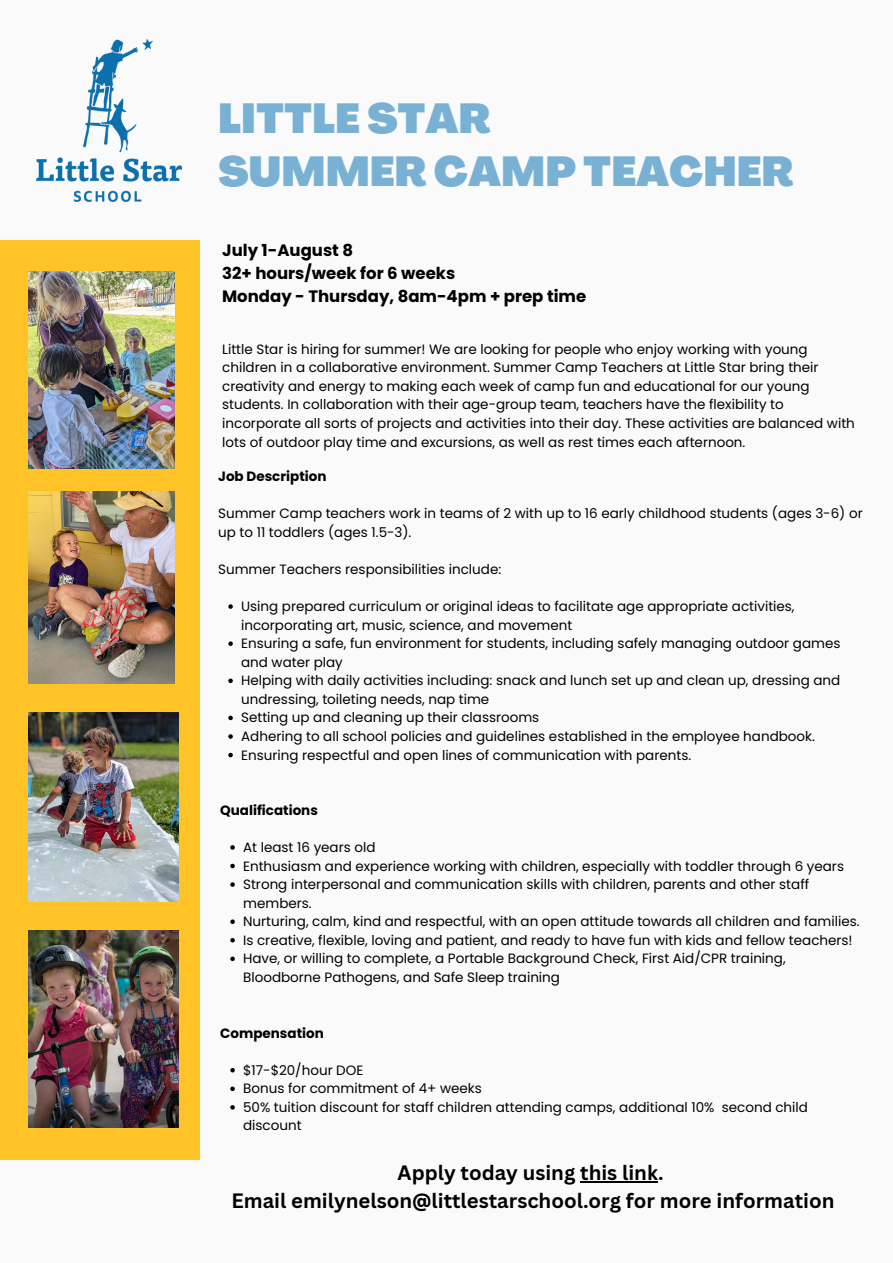
<style>
.page{position:relative;width:893px;height:1263px;background:#fafafa}
.page>*{position:absolute;margin:0;border:0;box-sizing:border-box;transform-origin:0 0}
.t1{font:900 41.25px "Agrandir";color:#78b1d4}
.t2{font:700 20.25px "Canva Sans";color:#000}
.t3{font:700 16.5px "Poppins";color:#000}
.t4{font:13.5px/18.6px "Poppins";color:#000}
.t5{font:700 13.5px "Poppins";color:#000}
</style>
<div class="page">
<div style="left:0;top:240px;width:200px;height:920px;background:#ffc328"></div>
<img style="left:28px;top:713px;width:150px;height:189px">
<img style="left:36px;top:40px;width:146px;height:161px">
<img style="left:28px;top:491px;width:147px;height:193px">
<img style="left:28px;top:272px;width:147px;height:197px">
<img style="left:28px;top:930px;width:150px;height:197px">
<svg style="left:228px;top:604px;width:5px;height:5px"></svg>
<svg style="left:228px;top:641px;width:5px;height:5px"></svg>
<svg style="left:228px;top:678px;width:5px;height:5px"></svg>
<svg style="left:228px;top:716px;width:5px;height:4px"></svg>
<svg style="left:228px;top:734px;width:5px;height:5px"></svg>
<svg style="left:228px;top:753px;width:5px;height:4px"></svg>
<svg style="left:230px;top:845px;width:5px;height:5px"></svg>
<svg style="left:230px;top:864px;width:5px;height:4px"></svg>
<svg style="left:230px;top:882px;width:5px;height:5px"></svg>
<svg style="left:230px;top:919px;width:5px;height:5px"></svg>
<svg style="left:230px;top:938px;width:5px;height:4px"></svg>
<svg style="left:230px;top:956px;width:5px;height:5px"></svg>
<svg style="left:230px;top:1068px;width:5px;height:4px"></svg>
<svg style="left:230px;top:1086px;width:5px;height:5px"></svg>
<svg style="left:230px;top:1105px;width:5px;height:4px"></svg>
<hr style="left:580px;top:1181px;width:78px;height:1px;background:#000">
<p class="t1" style="left:218px;top:102px;width:274px">LITTLE STAR</p>
<p class="t1" style="left:218px;top:155px;width:577px">SUMMER CAMP TEACHER</p>
<p class="t3" style="left:222px;top:238px;width:132px">July 1-August 8</p>
<p class="t3" style="left:222px;top:261px;width:235px">32+ hours/week for 6 weeks</p>
<p class="t3" style="left:222px;top:284px;width:365px">Monday - Thursday, 8am-4pm + prep time</p>
<p class="t4" style="left:222px;top:340px;width:634px">Little Star is hiring for summer! We are looking for people who enjoy working with young children in a collaborative environment. Summer Camp Teachers at Little Star bring their creativity and energy to making each week of camp fun and educational for our young students. In collaboration with their age-group team, teachers have the flexibility to incorporate all sorts of projects and activities into their day. These activities are balanced with lots of outdoor play time and excursions, as well as rest times each afternoon.</p>
<p class="t5" style="left:218px;top:467px;width:110px">Job Description</p>
<p class="t4" style="left:218px;top:504px;width:646px">Summer Camp teachers work in teams of 2 with up to 16 early childhood students (ages 3-6) or up to 11 toddlers (ages 1.5-3).</p>
<p class="t4" style="left:218px;top:560px;width:284px">Summer Teachers responsibilities include:</p>
<p class="t4" style="left:241px;top:597px;width:555px">Using prepared curriculum or original ideas to facilitate age appropriate activities, incorporating art, music, science, and movement</p>
<p class="t4" style="left:241px;top:634px;width:601px">Ensuring a safe, fun environment for students, including safely managing outdoor games and water play</p>
<p class="t4" style="left:241px;top:671px;width:601px">Helping with daily activities including: snack and lunch set up and clean up, dressing and undressing, toileting needs, nap time</p>
<p class="t4" style="left:241px;top:708px;width:300px">Setting up and cleaning up their classrooms</p>
<p class="t4" style="left:241px;top:727px;width:575px">Adhering to all school policies and guidelines established in the employee handbook.</p>
<p class="t4" style="left:241px;top:745px;width:451px">Ensuring respectful and open lines of communication with parents.</p>
<p class="t5" style="left:220px;top:801px;width:99px">Qualifications</p>
<p class="t4" style="left:243px;top:838px;width:134px">At least 16 years old</p>
<p class="t4" style="left:243px;top:856px;width:602px">Enthusiasm and experience working with children, especially with toddler through 6 years</p>
<p class="t4" style="left:243px;top:875px;width:567px">Strong interpersonal and communication skills with children, parents and other staff members.</p>
<p class="t4" style="left:243px;top:912px;width:618px">Nurturing, calm, kind and respectful, with an open attitude towards all children and families.</p>
<p class="t4" style="left:243px;top:931px;width:611px">Is creative, flexible, loving and patient, and ready to have fun with kids and fellow teachers!</p>
<p class="t4" style="left:243px;top:949px;width:544px">Have, or willing to complete, a Portable Background Check, First Aid/CPR training,<br>Bloodborne Pathogens, and Safe Sleep training</p>
<p class="t5" style="left:220px;top:1023px;width:105px">Compensation</p>
<p class="t4" style="left:243px;top:1061px;width:122px">$17-$20/hour DOE</p>
<p class="t4" style="left:243px;top:1079px;width:240px">Bonus for commitment of 4+ weeks</p>
<p class="t4" style="left:243px;top:1098px;width:566px">50% tuition discount for staff children attending camps, additional 10% second child discount</p>
<p class="t2" style="left:397px;top:1158px;width:267px">Apply today using this link.</p>
<p class="t2" style="left:231px;top:1186px;width:604px">Email emilynelson@littlestarschool.org for more information</p>
</div>
